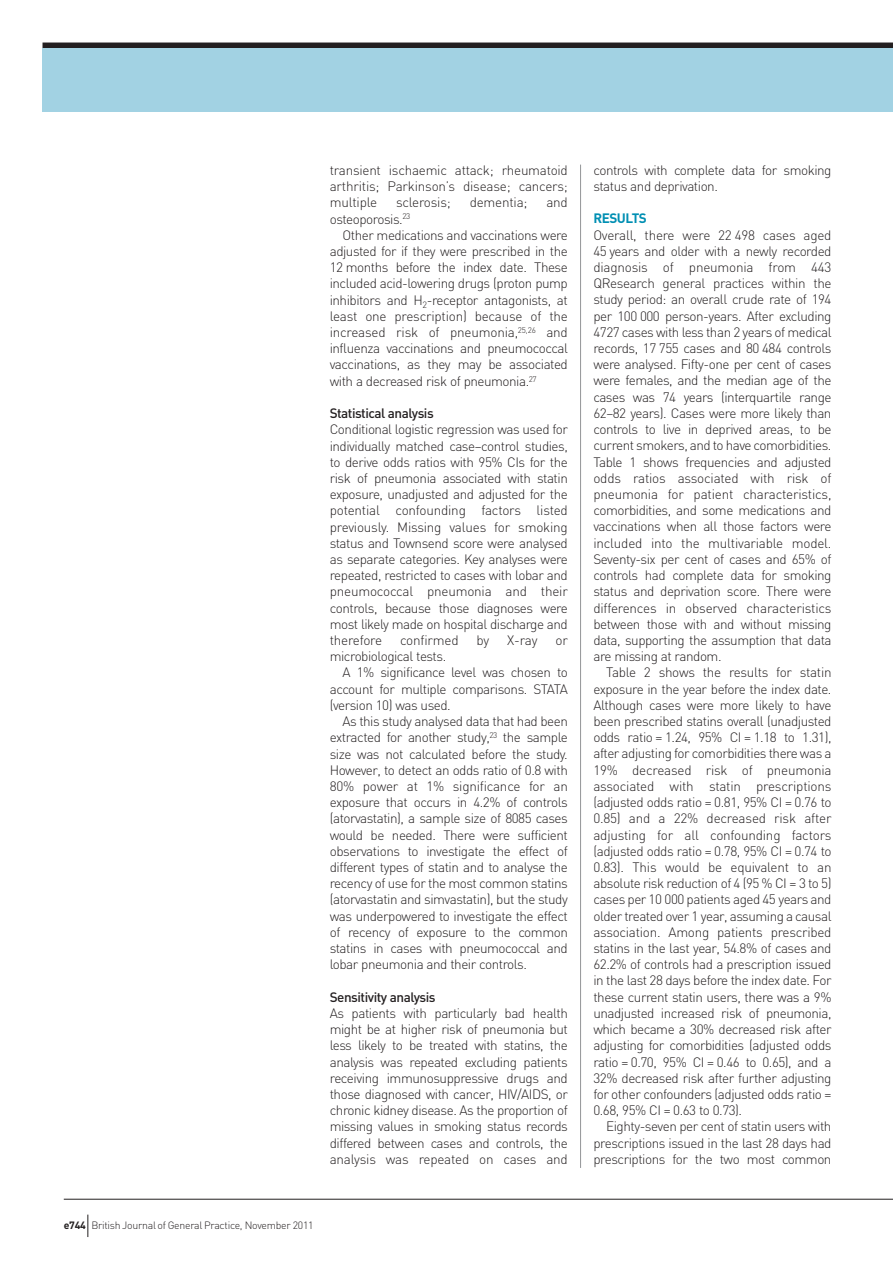
<style>
.page{position:relative;width:893px;height:1263px;background:#fff}
.page>*{position:absolute;margin:0;border:0;box-sizing:border-box;transform-origin:0 0}
.t1{font:300 13.5px/16.2px "DIN";letter-spacing:-.035em;color:#231f20;text-align:justify}
.t2{font:300 13.5px "DIN";letter-spacing:-.015em;color:#231f20}
.t3{font:500 13.5px "DIN";letter-spacing:-.035em;color:#231f20}
.t4{font:700 13.5px "DIN";letter-spacing:-.035em;color:#008fb3}
.t5{font:300 10.5px "DIN";letter-spacing:-.025em;color:#231f20}
.s1{font-weight:700}
</style>
<div class="page">
<hr style="left:580px;top:165px;width:1px;height:1003px;background:#939598">
<div style="left:43px;top:43px;width:850px;height:7px;background:#231f20"></div>
<hr style="left:64px;top:1199px;width:829px;height:1px;background:#231f20">
<svg style="left:87px;top:1214px;width:1px;height:23px"></svg>
<div style="left:43px;top:48px;width:850px;height:64px;background:#a2d2e3"></div>
<p class="t1" style="left:330px;top:162px;width:240px">transient ischaemic attack; rheumatoid arthritis; Parkinson’s disease; cancers; multiple</p>
<p class="t2" style="left:396px;top:195px;width:56px">sclerosis;</p>
<p class="t2" style="left:470px;top:195px;width:59px">dementia;</p>
<p class="t1" style="left:546px;top:195px;width:23px">and</p>
<p class="t1" style="left:330px;top:211px;width:82px">osteoporosis.<sup>23</sup></p>
<p class="t1" style="left:342px;top:227px;width:227px">Other medications and vaccinations were</p>
<p class="t1" style="left:330px;top:243px;width:240px">adjusted for if they were prescribed in the</p>
<p class="t1" style="left:330px;top:259px;width:240px">12 months before the index date. These</p>
<p class="t1" style="left:330px;top:276px;width:240px">included acid-lowering drugs (proton pump</p>
<p class="t1" style="left:330px;top:292px;width:240px">inhibitors and H<sub>2</sub>-receptor antagonists, at</p>
<p class="t2" style="left:330px;top:308px;width:240px">least one prescription) because of the</p>
<p class="t2" style="left:330px;top:324px;width:240px">increased risk of pneumonia,<sup>25,26</sup> and</p>
<p class="t1" style="left:330px;top:340px;width:240px">influenza vaccinations and pneumococcal</p>
<p class="t1" style="left:330px;top:357px;width:240px">vaccinations, as they may be associated</p>
<p class="t1" style="left:330px;top:373px;width:208px">with a decreased risk of pneumonia.<sup>27</sup></p>
<p class="t3" style="left:330px;top:406px;width:106px">Statistical analysis</p>
<p class="t1" style="left:330px;top:421px;width:240px">Conditional logistic regression was used for individually matched case–control studies, to derive odds ratios with 95% CIs for the risk of pneumonia associated with statin exposure, unadjusted and adjusted for the potential confounding factors listed previously. Missing values for smoking status and Townsend score were analysed as separate categories. Key analyses were repeated, restricted to cases with lobar and pneumococcal pneumonia and their controls, because those diagnoses were most likely made on hospital discharge and therefore</p>
<p class="t2" style="left:400px;top:632px;width:60px">confirmed</p>
<p class="t1" style="left:476px;top:632px;width:14px">by</p>
<p class="t1" style="left:507px;top:632px;width:32px">X-ray</p>
<p class="t1" style="left:555px;top:632px;width:14px">or</p>
<p class="t1" style="left:330px;top:648px;width:118px">microbiological tests.</p>
<p class="t1" style="left:342px;top:665px;width:227px">A 1% significance level was chosen to</p>
<p class="t1" style="left:330px;top:681px;width:240px">account for multiple comparisons. STATA</p>
<p class="t1" style="left:330px;top:697px;width:123px">(version 10) was used.</p>
<p class="t1" style="left:342px;top:713px;width:227px">As this study analysed data that had been</p>
<p class="t1" style="left:330px;top:729px;width:240px">extracted for another study,<sup>23</sup> the sample</p>
<p class="t1" style="left:330px;top:746px;width:240px">size was not calculated before the study.</p>
<p class="t1" style="left:330px;top:762px;width:240px">However, to detect an odds ratio of 0.8 with</p>
<p class="t2" style="left:330px;top:778px;width:240px">80% power at 1% significance for an</p>
<p class="t1" style="left:330px;top:794px;width:240px">exposure that occurs in 4.2% of controls</p>
<p class="t1" style="left:330px;top:811px;width:240px">(atorvastatin), a sample size of 8085 cases</p>
<p class="t1" style="left:330px;top:827px;width:240px">would be needed. There were sufficient</p>
<p class="t1" style="left:330px;top:843px;width:240px">observations to investigate the effect of</p>
<p class="t1" style="left:330px;top:859px;width:240px">different types of statin and to analyse the</p>
<p class="t1" style="left:330px;top:875px;width:240px">recency of use for the most common statins</p>
<p class="t1" style="left:330px;top:892px;width:240px">(atorvastatin and simvastatin), but the study</p>
<p class="t1" style="left:330px;top:908px;width:240px">was underpowered to investigate the effect</p>
<p class="t1" style="left:330px;top:924px;width:240px">of recency of exposure to the common</p>
<p class="t1" style="left:330px;top:940px;width:240px">statins in cases with pneumococcal and</p>
<p class="t1" style="left:330px;top:956px;width:199px">lobar pneumonia and their controls.</p>
<p class="t3" style="left:330px;top:989px;width:107px">Sensitivity analysis</p>
<p class="t1" style="left:330px;top:1005px;width:240px">As patients with particularly bad health might be at higher risk of pneumonia but less likely to be treated with statins, the analysis was repeated excluding patients receiving immunosuppressive drugs and those diagnosed with cancer, HIV/AIDS, or chronic kidney disease. As the proportion of missing values in smoking status records differed between cases and controls, the analysis was repeated on cases and</p>
<p class="t5" style="left:64px;top:1219px;width:251px"><span class="s1">e744</span> British Journal of General Practice, November 2011</p>
<p class="t1" style="left:593px;top:162px;width:240px">controls with complete data for smoking status and deprivation.</p>
<p class="t4" style="left:593px;top:210px;width:55px">RESULTS</p>
<p class="t1" style="left:593px;top:227px;width:240px">Overall, there were 22 498 cases aged 45 years and older with a newly recorded diagnosis of pneumonia from 443<br>QResearch general practices within the study period: an overall crude rate of 194 per 100 000 person-years. After excluding 4727 cases with less than 2 years of medical records, 17 755 cases and 80 484 controls were analysed. Fifty-one per cent of cases were females, and the median age of the cases was 74 years (interquartile range 62–82 years). Cases were more likely than controls to live in deprived areas, to be current smokers, and to have comorbidities.<br>Table 1 shows frequencies and adjusted odds ratios associated with risk of pneumonia for patient characteristics, comorbidities, and some medications and vaccinations when all those factors were included into the multivariable model.<br>Seventy-six per cent of cases and 65% of controls had complete data for smoking status and deprivation score. There were differences in observed characteristics between those with and without missing data, supporting the assumption that data are missing at random.</p>
<p class="t1" style="left:593px;top:665px;width:240px;text-indent:13px">Table 2 shows the results for statin exposure in the year before the index date.<br>Although cases were more likely to have been prescribed statins overall (unadjusted odds ratio = 1.24, 95% CI = 1.18 to 1.31), after adjusting for comorbidities there was a 19% decreased risk of pneumonia associated with statin prescriptions (adjusted odds ratio = 0.81, 95% CI = 0.76 to 0.85) and a 22% decreased risk after adjusting for all confounding factors (adjusted odds ratio = 0.78, 95% CI = 0.74 to 0.83). This would be equivalent to an absolute risk reduction of 4 (95 % CI = 3 to 5) cases per 10 000 patients aged 45 years and older treated over 1 year, assuming a causal association. Among patients prescribed statins in the last year, 54.8% of cases and 62.2% of controls had a prescription issued in the last 28 days before the index date. For these current statin users, there was a 9% unadjusted increased risk of pneumonia, which became a 30% decreased risk after adjusting for comorbidities (adjusted odds ratio = 0.70, 95% CI = 0.46 to 0.65), and a 32% decreased risk after further adjusting for other confounders (adjusted odds ratio = 0.68, 95% CI = 0.63 to 0.73).</p>
<p class="t1" style="left:593px;top:1119px;width:240px;text-indent:13px">Eighty-seven per cent of statin users with prescriptions issued in the last 28 days had prescriptions for the two most common</p>
</div>
